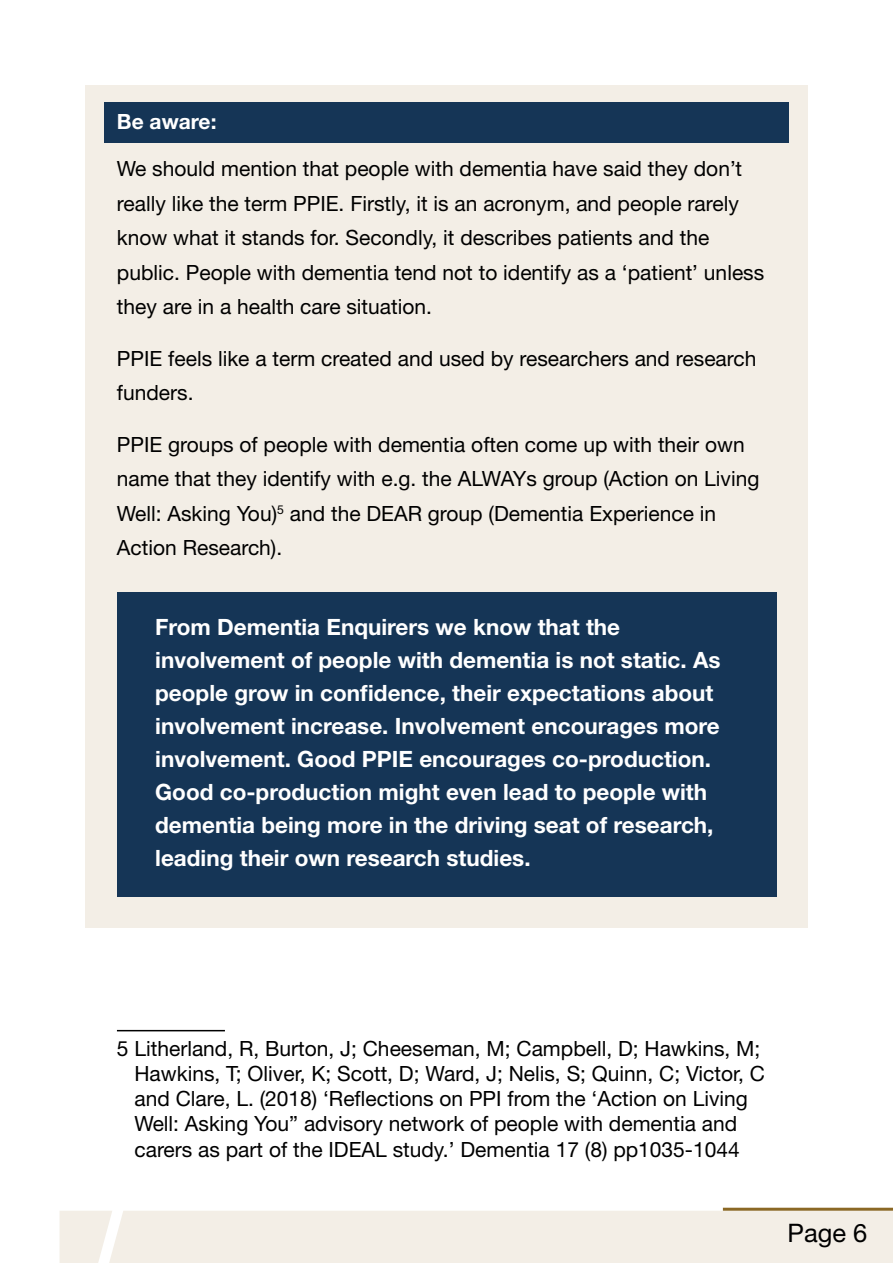
<style>
.page{position:relative;width:893px;height:1263px;background:#fff}
.page>*{position:absolute;margin:0;border:0;box-sizing:border-box;transform-origin:0 0}
.t1{font:25.5px "Helvetica Neue";color:#000}
.t2{font:700 22.5px/33px "Helvetica Neue";color:#fff}
.t3{font:21px/34.5px "Helvetica Neue";color:#000}
.t4{font:700 21px "Helvetica Neue";color:#fff}
</style>
<div class="page">
<div style="left:85px;top:85px;width:723px;height:842px;background:#f3eee6"></div>
<div style="left:104px;top:102px;width:685px;height:40px;background:#153556"></div>
<div style="left:117px;top:592px;width:659px;height:305px;background:#153556"></div>
<hr style="left:117px;top:1030px;width:108px;height:1px;background:#000">
<div style="left:60px;top:1211px;width:833px;height:52px;background:#f3eee6"></div>
<hr style="left:723px;top:1208px;width:170px;height:3px;background:#8b6825">
<p class="t4" style="left:117px;top:109px;width:101px">Be aware:</p>
<p class="t3" style="left:117px;top:151px;width:649px">We should mention that people with dementia have said they don’t really like the term PPIE. Firstly, it is an acronym, and people rarely know what it stands for. Secondly, it describes patients and the public. People with dementia tend not to identify as a ‘patient’ unless they are in a health care situation.</p>
<p class="t3" style="left:117px;top:341px;width:641px">PPIE feels like a term created and used by researchers and research funders.</p>
<p class="t3" style="left:117px;top:427px;width:644px">PPIE groups of people with dementia often come up with their own name that they identify with e.g. the ALWAYs group (Action on Living Well: Asking You)<sup>5</sup> and the DEAR group (Dementia Experience in Action Research).</p>
<p class="t2" style="left:155px;top:610px;width:567px">From Dementia Enquirers we know that the involvement of people with dementia is not static. As people grow in confidence, their expectations about involvement increase. Involvement encourages more involvement. Good PPIE encourages co-production.<br>Good co-production might even lead to people with dementia being more in the driving seat of research, leading their own research studies.</p>
<p class="t3" style="left:134px;top:1035px;width:632px;line-height:25.2px;text-indent:-18px">5 Litherland, R, Burton, J; Cheeseman, M; Campbell, D; Hawkins, M; Hawkins, T; Oliver, K; Scott, D; Ward, J; Nelis, S; Quinn, C; Victor, C and Clare, L. (2018) ‘Reflections on PPI from the ‘Action on Living Well: Asking You” advisory network of people with dementia and carers as part of the IDEAL study. ’ Dementia 17 (8) pp1035-1044</p>
<p class="t1" style="left:788px;top:1218px;width:81px">Page 6</p>
</div>
